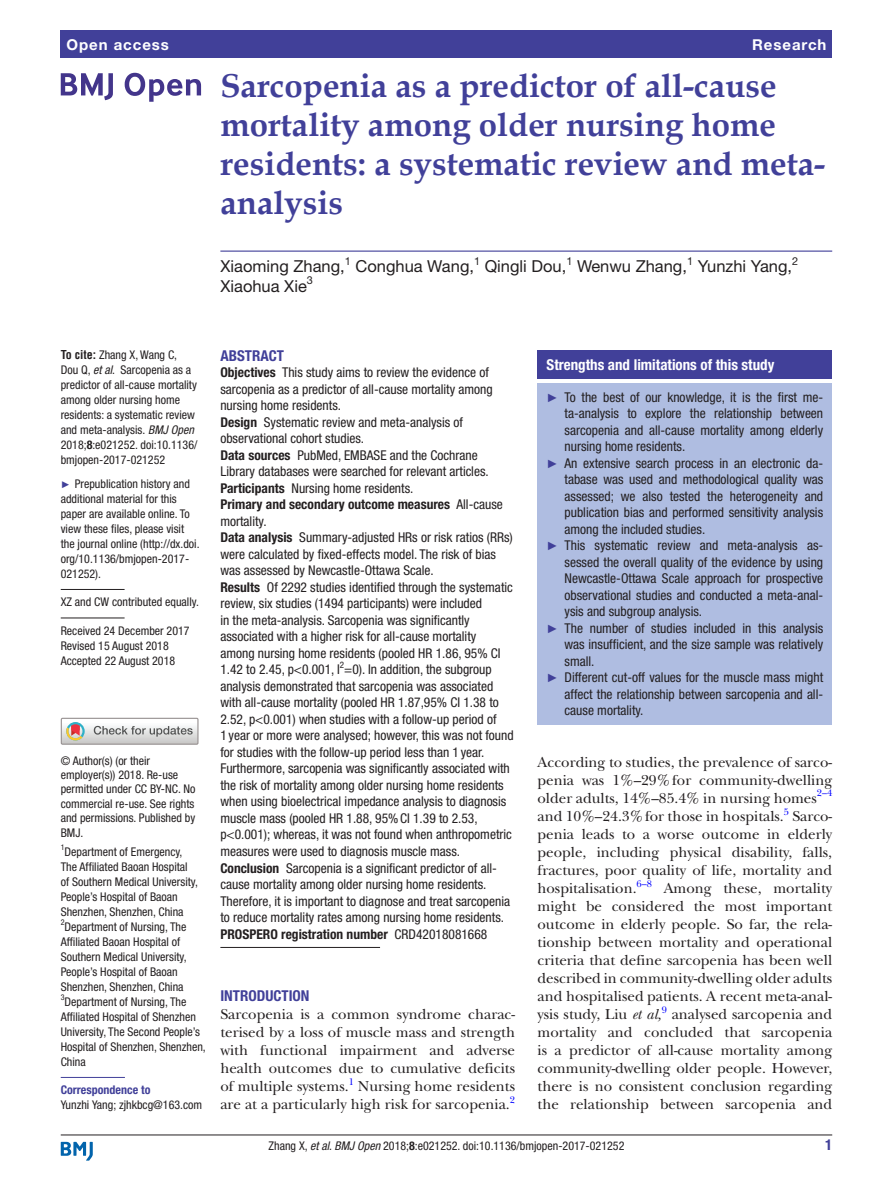
<style>
.page{position:relative;width:893px;height:1191px;background:#fff}
.page>*{position:absolute;margin:0;border:0;box-sizing:border-box;transform-origin:0 0}
.t1{font:700 33px/39px "Book Antiqua";color:#414099}
.t2{font:16.5px "Helvetica Neue LT Std";color:#231f20}
.t3{font:15px/18px "New Baskerville";color:#231f20;text-align:justify}
.t4{font:700 condensed 15px "Helvetica Neue LT Std";color:#fff}
.t5{font:700 condensed 15px "Helvetica Neue LT Std";color:#414099}
.t6{font:700 15px "Helvetica Neue LT Std";letter-spacing:.065em;color:#fff}
.t7{font:condensed 13.5px/16.5px "Helvetica Neue LT Std";color:#231f20}
.t8{font:condensed 12px/15px "Helvetica Neue LT Std";color:#231f20}
.t9{font:700 condensed 12px "Helvetica Neue LT Std";color:#414099}
.t10{font:10.95px "Helvetica Neue LT Std";color:#231f20}
.t11{font:9.9px "New Baskerville";color:#00f}
.t12{font:condensed 7.95px "Helvetica Neue LT Std";color:#231f20}
.s1{font-family:"Helvetica LT Std";font-weight:700}
.s2{font-style:italic}
.s3{font-weight:700}
.s4{font-family:"Arial";font-stretch:normal;font-size:9.75px;color:#414099}
.s5{font-family:"Arial";font-stretch:normal;font-size:12px;color:#414099}
</style>
<div class="page">
<hr style="left:61px;top:1134px;width:771px;height:1px;background:#231f20">
<svg style="left:61px;top:1141px;width:32px;height:19px"></svg>
<div style="left:61px;top:31px;width:771px;height:27px;background:#414099"></div>
<hr style="left:220px;top:250px;width:612px;height:2px;background:#414099">
<hr style="left:61px;top:589px;width:64px;height:1px;background:#231f20">
<hr style="left:61px;top:617px;width:64px;height:1px;background:#231f20">
<hr style="left:61px;top:1077px;width:64px;height:1px;background:#414099">
<svg style="left:61px;top:73px;width:52px;height:27px"></svg>
<svg style="left:125px;top:73px;width:76px;height:29px"></svg>
<div style="left:61px;top:717px;width:138px;height:27px;border:1px solid #969090"></div>
<svg style="left:61px;top:718px;width:137px;height:26px"></svg>
<hr style="left:220px;top:947px;width:160px;height:1px;background:#231f20">
<div style="left:538px;top:350px;width:294px;height:29px;background:#414099"></div>
<div style="left:538px;top:383px;width:294px;height:341px;background:#afbde1"></div>
<p class="t6" style="left:66px;top:35px;width:104px">Open access</p>
<p class="t6" style="left:752px;top:35px;width:76px">Research</p>
<h1 class="t1" style="left:220px;top:66px;width:606px">Sarcopenia as a predictor of all-cause mortality among older nursing home residents: a systematic review and meta&shy;analysis</h1>
<p class="t2" style="left:220px;top:257px;width:126px">Xiaoming Zhang,</p>
<p class="t10" style="left:345px;top:254px;width:8px">1</p>
<p class="t2" style="left:355px;top:257px;width:120px">Conghua Wang,</p>
<p class="t10" style="left:474px;top:254px;width:8px">1</p>
<p class="t2" style="left:485px;top:257px;width:83px">Qingli Dou,</p>
<p class="t10" style="left:566px;top:254px;width:8px">1</p>
<p class="t2" style="left:577px;top:257px;width:111px">Wenwu Zhang,</p>
<p class="t10" style="left:687px;top:254px;width:8px">1</p>
<p class="t2" style="left:698px;top:257px;width:96px">Yunzhi Yang,</p>
<p class="t10" style="left:792px;top:254px;width:8px">2</p>
<p class="t2" style="left:220px;top:276px;width:88px">Xiaohua Xie</p>
<p class="t10" style="left:307px;top:274px;width:8px">3</p>
<p class="t8" style="left:61px;top:347px;width:138px"><span class="s1">To cite:</span> Zhang X, Wang C,<br>Dou Q, <span class="s2">et al</span>. Sarcopenia as a predictor of all-cause mortality among older nursing home residents: a systematic review and meta-analysis. <span class="s2">BMJ Open<br></span>2018;<span class="s3">8</span>:e021252. doi:10.1136/ bmjopen-2017-021252</p>
<p class="t8" style="left:61px;top:476px;width:140px"><span class="s4">►</span> Prepublication history and additional material for this paper are available online. To view these files, please visit the journal online (http://dx.doi. org/10.1136/bmjopen-2017-<br>021252).</p>
<p class="t8" style="left:61px;top:594px;width:140px">XZ and CW contributed equally.</p>
<p class="t8" style="left:61px;top:623px;width:130px">Received 24 December 2017<br>Revised 15 August 2018<br>Accepted 22 August 2018</p>
<p class="t8" style="left:61px;top:753px;width:136px;line-height:14.4px">© Author(s) (or their employer(s)) 2018. Re-use permitted under CC BY-NC. No commercial re-use. See rights and permissions. Published by<br>BMJ.</p>
<p class="t12" style="left:61px;top:843px;width:5px">1</p>
<p class="t8" style="left:61px;top:844px;width:139px;text-indent:4px">Department of Emergency,<br>The Affiliated Baoan Hospital of Southern Medical University,<br>People’s Hospital of Baoan<br>Shenzhen, Shenzhen, China</p>
<p class="t12" style="left:61px;top:918px;width:5px">2</p>
<p class="t8" style="left:61px;top:919px;width:147px;text-indent:4px">Department of Nursing, The<br>Affiliated Baoan Hospital of<br>Southern Medical University,<br>People’s Hospital of Baoan<br>Shenzhen, Shenzhen, China<br><sup>3</sup>Department of Nursing, The<br>Affiliated Hospital of Shenzhen<br>University, The Second People’s<br>Hospital of Shenzhen, Shenzhen,<br>China</p>
<p class="t9" style="left:61px;top:1082px;width:91px">Correspondence to</p>
<p class="t8" style="left:61px;top:1097px;width:143px">Yunzhi Yang; zjhkbcg@163.com</p>
<p class="t5" style="left:220px;top:346px;width:65px">Abstract</p>
<p class="t7" style="left:220px;top:364px;width:295px"><span class="s3">Objectives</span> This study aims to review the evidence of sarcopenia as a predictor of all-cause mortality among nursing home residents.<br><span class="s3">Design</span> Systematic review and meta-analysis of observational cohort studies.<br><span class="s3">Data sources</span> PubMed, EMBASE and the Cochrane Library databases were searched for relevant articles.<br><span class="s3">Participants</span> Nursing home residents.<br><span class="s3">Primary and secondary outcome measures</span> All-cause mortality.<br><span class="s3">Data analysis</span> Summary-adjusted HRs or risk ratios (RRs) were calculated by fixed-effects model. The risk of bias was assessed by Newcastle-Ottawa Scale.<br><span class="s3">Results</span> Of 2292 studies identified through the systematic review, six studies (1494 participants) were included<br>in the meta-analysis. Sarcopenia was significantly associated with a higher risk for all-cause mortality among nursing home residents (pooled HR 1.86, 95% CI 1.42 to 2.45, p&lt;0.001, I<sup>2</sup>=0). In addition, the subgroup analysis demonstrated that sarcopenia was associated with all-cause mortality (pooled HR 1.87,95% CI 1.38 to 2.52, p&lt;0.001) when studies with a follow-up period of<br>1 year or more were analysed; however, this was not found for studies with the follow-up period less than 1 year.<br>Furthermore, sarcopenia was significantly associated with the risk of mortality among older nursing home residents when using bioelectrical impedance analysis to diagnosis muscle mass (pooled HR 1.88, 95%CI 1.39 to 2.53, p&lt;0.001); whereas, it was not found when anthropometric measures were used to diagnosis muscle mass.<br><span class="s3">Conclusion</span> Sarcopenia is a significant predictor of all&shy;cause mortality among older nursing home residents.<br>Therefore, it is important to diagnose and treat sarcopenia to reduce mortality rates among nursing home residents.<br><span class="s3">PROSPERO registration number</span> CRD42018081668</p>
<p class="t5" style="left:220px;top:987px;width:91px">Introduction</p>
<p class="t3" style="left:220px;top:1005px;width:296px">Sarcopenia is a common syndrome charac&shy;terised by a loss of muscle mass and strength with functional impairment and adverse health outcomes due to cumulative deficits of multiple systems.</p>
<p class="t11" style="left:349px;top:1075px;width:7px">1</p>
<p class="t3" style="left:220px;top:1077px;width:296px;text-align:right">Nursing home residents<br>are at a particularly high risk for sarcopenia.<sup>2</sup></p>
<p class="t4" style="left:547px;top:355px;width:229px">Strengths and limitations of this study</p>
<p class="t7" style="left:547px;top:388px;width:278px"><span class="s5">►</span> To the best of our knowledge, it is the first me-</p>
<p class="t7" style="left:565px;top:405px;width:260px">ta-analysis to explore the relationship between</p>
<p class="t7" style="left:565px;top:421px;width:260px">sarcopenia and all-cause mortality among elderly</p>
<p class="t7" style="left:565px;top:438px;width:122px">nursing home residents.</p>
<p class="t7" style="left:547px;top:454px;width:278px"><span class="s5">►</span> An extensive search process in an electronic da-</p>
<p class="t7" style="left:565px;top:471px;width:260px">tabase was used and methodological quality was</p>
<p class="t7" style="left:565px;top:487px;width:260px">assessed; we also tested the heterogeneity and</p>
<p class="t7" style="left:565px;top:504px;width:260px">publication bias and performed sensitivity analysis</p>
<p class="t7" style="left:565px;top:520px;width:142px">among the included studies.</p>
<p class="t7" style="left:547px;top:537px;width:278px"><span class="s5">►</span> This systematic review and meta-analysis as-</p>
<p class="t7" style="left:565px;top:553px;width:260px">sessed the overall quality of the evidence by using</p>
<p class="t7" style="left:565px;top:570px;width:260px">Newcastle-Ottawa Scale approach for prospective</p>
<p class="t7" style="left:565px;top:586px;width:260px">observational studies and conducted a meta-anal-</p>
<p class="t7" style="left:565px;top:603px;width:139px">ysis and subgroup analysis.</p>
<p class="t7" style="left:547px;top:619px;width:278px"><span class="s5">►</span> The number of studies included in this analysis</p>
<p class="t7" style="left:565px;top:636px;width:260px">was insufficient, and the size sample was relatively</p>
<p class="t7" style="left:565px;top:652px;width:31px">small.</p>
<p class="t7" style="left:547px;top:669px;width:278px"><span class="s5">►</span> Different cut-off values for the muscle mass might</p>
<p class="t7" style="left:565px;top:685px;width:260px">affect the relationship between sarcopenia and all-</p>
<p class="t7" style="left:565px;top:702px;width:80px">cause mortality.</p>
<p class="t3" style="left:538px;top:753px;width:296px">According to studies, the prevalence of sarco&shy;penia was 1%–29%for community-dwelling older adults, 14%–85.4% in nursing homes<sup>2–4 </sup>and 10%–24.3%for those in hospitals.</p>
<p class="t11" style="left:784px;top:805px;width:7px">5</p>
<p class="t3" style="left:538px;top:807px;width:296px;text-indent:255px">Sarco&shy;penia leads to a worse outcome in elderly people, including physical disability, falls, fractures, poor quality of life, mortality and hospitalisation.</p>
<p class="t11" style="left:637px;top:877px;width:17px">6–8</p>
<p class="t3" style="left:538px;top:879px;width:296px;text-indent:126px">Among these, mortality might be considered the most important outcome in elderly people. So far, the rela&shy;tionship between mortality and operational criteria that define sarcopenia has been well described in community-dwelling older adults and hospitalised patients. A recent meta-anal&shy;ysis study, Liu <span class="s2">et al,</span><sup>9</sup> analysed sarcopenia and mortality and concluded that sarcopenia is a predictor of all-cause mortality among community-dwelling older people. However, there is no consistent conclusion regarding the relationship between sarcopenia and</p>
<p class="t8" style="left:269px;top:1137px;width:357px">Zhang X, <span class="s2">et al</span>. <span class="s2">BMJ Open</span> 2018;<span class="s3">8</span>:e021252. doi:10.1136/bmjopen-2017-021252</p>
<p class="t5" style="left:825px;top:1135px;width:9px">1</p>
</div>
